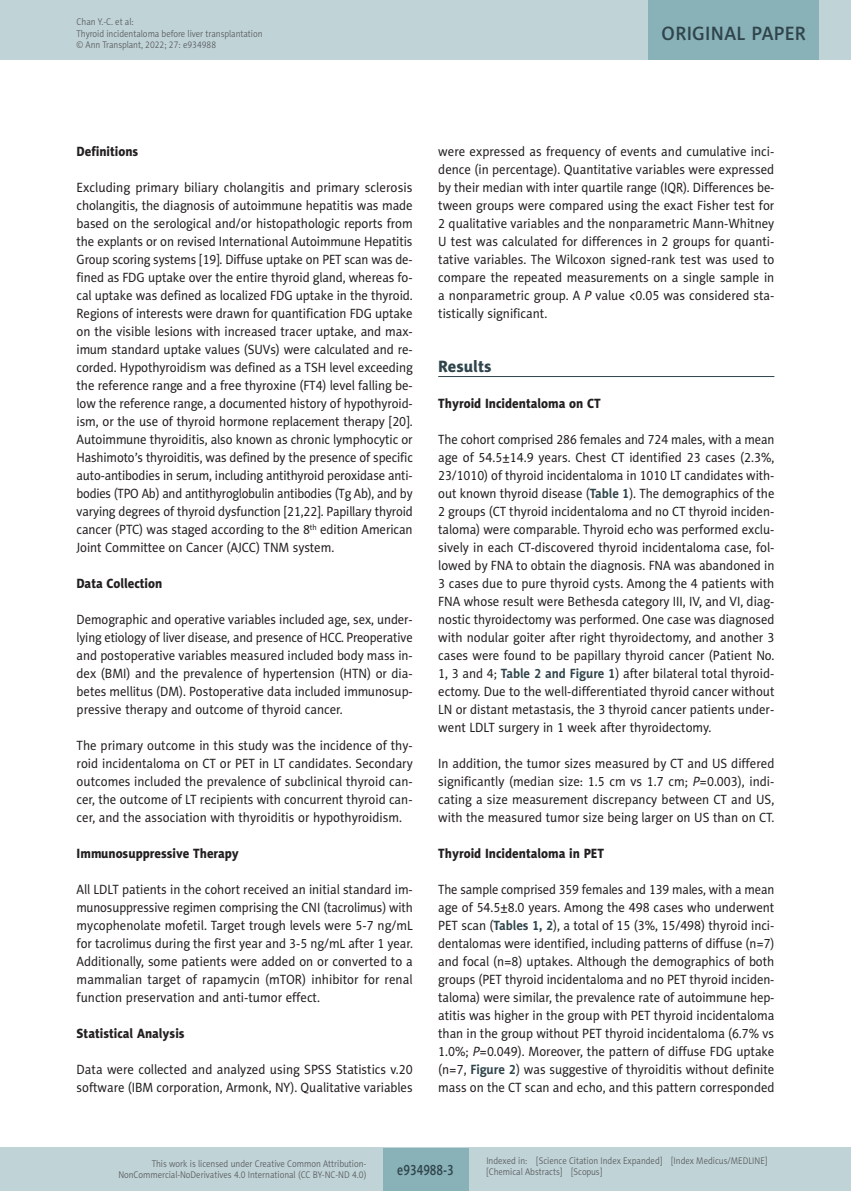
<style>
.page{position:relative;width:851px;height:1191px;background:#fff}
.page>*{position:absolute;margin:0;border:0;box-sizing:border-box;transform-origin:0 0}
.t1{font:19.5px "Naomi Sans EFN Medium";letter-spacing:.015em;color:#2f454b}
.AT_Headline_1{font:16.5px "Naomi Sans EFN Heavy";color:#2f454b}
.AT_e-PAGINA{font:15px "Naomi Sans EFN Medium";color:#2f454b;scale:.8 1}
.AT_Body{font:13.5px/18px "Naomi Sans EFN";color:#231f20;text-align:justify;scale:.93 1}
.AT_Body-2{font:13.5px/18px "Naomi Sans EFN";color:#231f20;text-align:justify;scale:.95 1}
.AT_Body-3{font:13.5px/18px "Naomi Sans EFN";color:#231f20;text-align:justify}
.AT_Body-4{font:13.5px/18px "Naomi Sans EFN";color:#231f20;text-align:justify;scale:.94 1}
.AT_Headline_2{font:13.5px "Naomi Sans EFN Heavy";color:#231f20;scale:.95 1}
.AT_pagina_zywa{font:9.75px/11.2px "Naomi Sans EFN Light";color:#57585a;scale:.9 1}
.s1{font-style:italic}
.s2{font-weight:700;color:#2f454b}
</style>
<div class="page">
<hr style="left:438px;top:376px;width:336px;height:1px;background:#2f454b">
<div style="left:0;top:1148px;width:850px;height:43px;background:#c0d3d7"></div>
<div style="left:383px;top:1147px;width:85px;height:43px;background:#89b1b8"></div>
<div style="left:0;top:0;width:850px;height:60px;background:#c0d3d7"></div>
<div style="left:648px;top:0;width:171px;height:60px;background:#89b1b8"></div>
<p class="AT_pagina_zywa" style="left:77px;top:16px;width:208px">Chan Y.-C. et al:<br>Thyroid incidentaloma before liver transplantation</p>
<p class="AT_pagina_zywa" style="left:77px;top:39px;width:156px">© Ann Transplant, 2022; 27: e934988</p>
<h1 class="t1" style="left:661px;top:22px;width:146px">ORIGINAL PAPER</h1>
<p class="AT_Headline_2" style="left:77px;top:143px;width:66px">Definitions</p>
<p class="AT_Body-3" style="left:77px;top:178px;width:338px">Excluding primary biliary cholangitis and primary sclerosis cholangitis, the diagnosis of autoimmune hepatitis was made based on the serological and/or histopathologic reports from the explants or on revised International Autoimmune Hepatitis Group scoring systems [19]. Diffuse uptake on PET scan was de&shy;fined as FDG uptake over the entire thyroid gland, whereas fo&shy;cal uptake was defined as localized FDG uptake in the thyroid.<br>Regions of interests were drawn for quantification FDG uptake on the visible lesions with increased tracer uptake, and max&shy;imum standard uptake values (SUVs) were calculated and re&shy;corded. Hypothyroidism was defined as a TSH level exceeding the reference range and a free thyroxine (FT4) level falling be&shy;low the reference range, a documented history of hypothyroid&shy;ism, or the use of thyroid hormone replacement therapy [20].<br>Autoimmune thyroiditis, also known as chronic lymphocytic or Hashimoto’s thyroiditis, was defined by the presence of specific auto-antibodies in serum, including antithyroid peroxidase anti&shy;bodies (TPO Ab) and antithyroglobulin antibodies (Tg Ab), and by varying degrees of thyroid dysfunction [21,22]. Papillary thyroid cancer (PTC) was staged according to the 8<sup>th</sup> edition American Joint Committee on Cancer (AJCC) TNM system.</p>
<p class="AT_Headline_2" style="left:77px;top:575px;width:92px">Data Collection</p>
<p class="AT_Body-4" style="left:77px;top:610px;width:359px">Demographic and operative variables included age, sex, under&shy;lying etiology of liver disease, and presence of HCC. Preoperative and postoperative variables measured included body mass in&shy;dex (BMI) and the prevalence of hypertension (HTN) or dia&shy;betes mellitus (DM). Postoperative data included immunosup&shy;pressive therapy and outcome of thyroid cancer.</p>
<p class="AT_Body-2" style="left:77px;top:736px;width:355px">The primary outcome in this study was the incidence of thy&shy;roid incidentaloma on CT or PET in LT candidates. Secondary outcomes included the prevalence of subclinical thyroid can&shy;cer, the outcome of LT recipients with concurrent thyroid can&shy;cer, and the association with thyroiditis or hypothyroidism.</p>
<p class="AT_Headline_2" style="left:77px;top:845px;width:172px">Immunosuppressive Therapy</p>
<p class="AT_Body-2" style="left:77px;top:880px;width:355px">All LDLT patients in the cohort received an initial standard im&shy;munosuppressive regimen comprising the CNI (tacrolimus) with mycophenolate mofetil. Target trough levels were 5-7 ng/mL for tacrolimus during the first year and 3-5 ng/mL after 1 year.<br>Additionally, some patients were added on or converted to a mammalian target of rapamycin (mTOR) inhibitor for renal function preservation and anti-tumor effect.</p>
<p class="AT_Headline_2" style="left:77px;top:1025px;width:115px">Statistical Analysis</p>
<p class="AT_Body-2" style="left:77px;top:1060px;width:355px">Data were collected and analyzed using SPSS Statistics v.20 software (IBM corporation, Armonk, NY). Qualitative variables</p>
<p class="AT_Body-2" style="left:438px;top:142px;width:355px">were expressed as frequency of events and cumulative inci&shy;dence (in percentage). Quantitative variables were expressed by their median with inter quartile range (IQR). Differences be&shy;tween groups were compared using the exact Fisher test for 2 qualitative variables and the nonparametric Mann-Whitney U test was calculated for differences in 2 groups for quanti&shy;tative variables. The Wilcoxon signed-rank test was used to compare the repeated measurements on a single sample in a nonparametric group. A <span class="s1">P</span> value &lt;0.05 was considered sta&shy;tistically significant.</p>
<p class="AT_Headline_1" style="left:438px;top:356px;width:55px">Results</p>
<p class="AT_Headline_2" style="left:438px;top:395px;width:173px">Thyroid Incidentaloma on CT</p>
<p class="AT_Body" style="left:438px;top:430px;width:363px">The cohort comprised 286 females and 724 males, with a mean age of 54.5±14.9 years. Chest CT identified 23 cases (2.3%, 23/1010) of thyroid incidentaloma in 1010 LT candidates with&shy;out known thyroid disease (<span class="s2">Table 1</span>). The demographics of the 2 groups (CT thyroid incidentaloma and no CT thyroid inciden&shy;taloma) were comparable. Thyroid echo was performed exclu&shy;sively in each CT-discovered thyroid incidentaloma case, fol&shy;lowed by FNA to obtain the diagnosis. FNA was abandoned in 3 cases due to pure thyroid cysts. Among the 4 patients with FNA whose result were Bethesda category III, IV, and VI, diag&shy;nostic thyroidectomy was performed. One case was diagnosed with nodular goiter after right thyroidectomy, and another 3 cases were found to be papillary thyroid cancer (Patient No.<br>1, 3 and 4; <span class="s2">Table 2 and Figure 1</span>) after bilateral total thyroid&shy;ectomy. Due to the well-differentiated thyroid cancer without LN or distant metastasis, the 3 thyroid cancer patients under&shy;went LDLT surgery in 1 week after thyroidectomy.</p>
<p class="AT_Body-2" style="left:438px;top:754px;width:355px">In addition, the tumor sizes measured by CT and US differed significantly (median size: 1.5 cm vs 1.7 cm; <span class="s1">P</span>=0.003), indi&shy;cating a size measurement discrepancy between CT and US, with the measured tumor size being larger on US than on CT.</p>
<p class="AT_Headline_2" style="left:438px;top:845px;width:176px">Thyroid Incidentaloma in PET</p>
<p class="AT_Body" style="left:438px;top:880px;width:363px">The sample comprised 359 females and 139 males, with a mean age of 54.5±8.0 years. Among the 498 cases who underwent PET scan (<span class="s2">Tables 1, 2</span>), a total of 15 (3%, 15/498) thyroid inci&shy;dentalomas were identified, including patterns of diffuse (n=7) and focal (n=8) uptakes. Although the demographics of both groups (PET thyroid incidentaloma and no PET thyroid inciden&shy;taloma) were similar, the prevalence rate of autoimmune hep&shy;atitis was higher in the group with PET thyroid incidentaloma than in the group without PET thyroid incidentaloma (6.7% vs 1.0%; <span class="s1">P</span>=0.049). Moreover, the pattern of diffuse FDG uptake (n=7, <span class="s2">Figure 2</span>) was suggestive of thyroiditis without definite mass on the CT scan and echo, and this pattern corresponded</p>
<p class="AT_pagina_zywa" style="left:118px;top:1158px;width:277px;text-align:right">This work is licensed under Creative Common Attribution-<br>NonCommercial-NoDerivatives 4.0 International (CC BY-NC-ND 4.0)</p>
<p class="AT_e-PAGINA" style="left:397px;top:1160px;width:72px">e934988-3</p>
<p class="AT_pagina_zywa" style="left:486px;top:1155px;width:313px">Indexed in: [Science Citation Index Expanded] [Index Medicus/MEDLINE] [Chemical Abstracts] [Scopus]</p>
</div>
